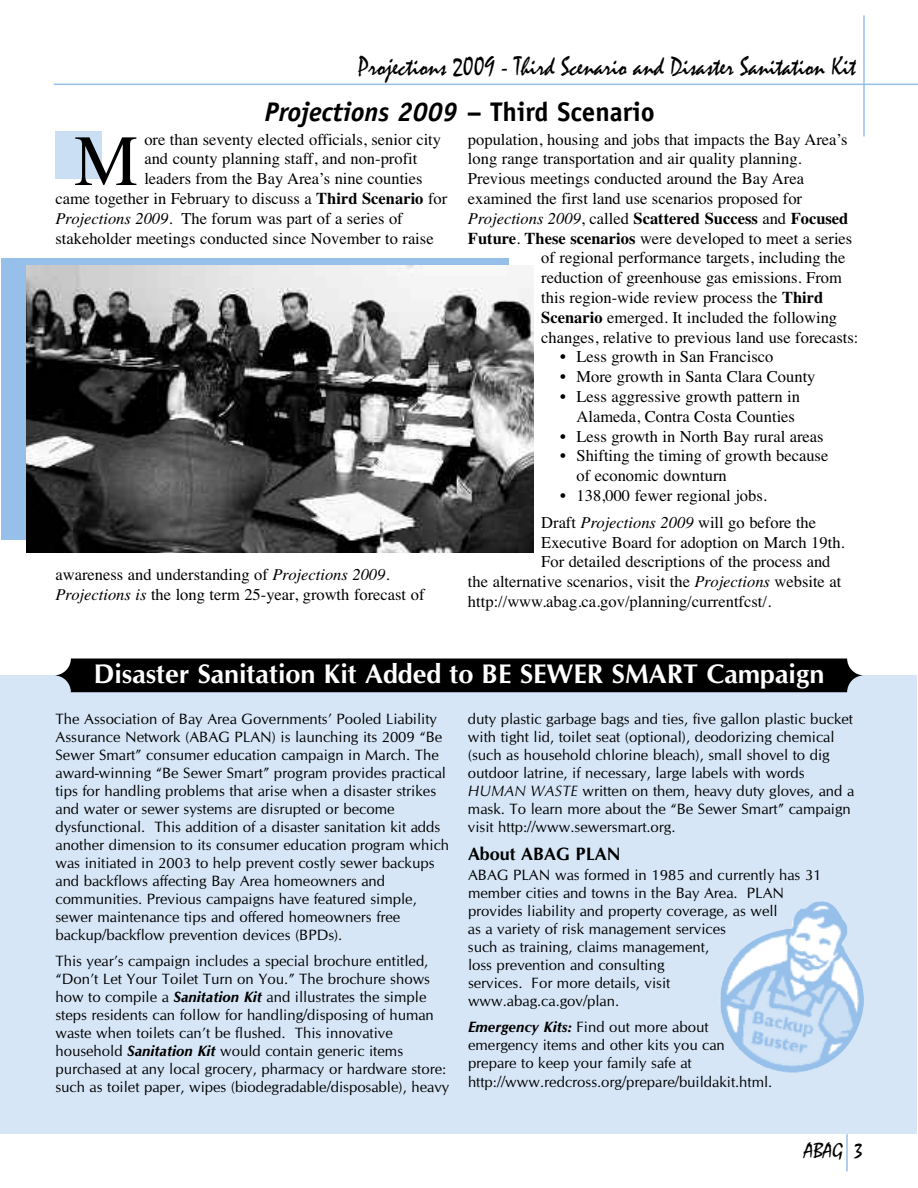
<style>
.page{position:relative;width:918px;height:1188px;background:#fff}
.page>*{position:absolute;margin:0;border:0;box-sizing:border-box;transform-origin:0 0}
.t1{font:72px "Times";color:#000}
.t2{font:27px "Mistral";color:#000;scale:.9 1}
.t3{font:700 27px "CG Omega";color:#fff}
.t4{font:italic 700 27px "Officina Sans";color:#000}
.t5{font:21px "Mistral";color:#000}
.t6{font:700 18px "CG Omega";color:#000}
.t7{font:16.5px/19.8px "Times";color:#000}
.t8{font:700 16.5px "Times";color:#000}
.t9{font:15px/18px "CG Omega";color:#000}
.s1{font-style:normal}
.s2{font-weight:700}
.s3{font-style:italic}
.s4{font-weight:400;font-style:italic}
.s5{font-weight:400}
.s6{font-weight:700;font-style:italic}
</style>
<div class="page">
<hr style="left:54px;top:84px;width:864px;height:1px;background:#96bfe9">
<hr style="left:863px;top:15px;width:2px;height:121px;background:#96bfe9">
<div style="left:56px;top:131px;width:46px;height:48px;background:#cadff4"></div>
<hr style="left:846px;top:1134px;width:2px;height:37px;background:#96bfe9">
<div style="left:1px;top:258px;width:507px;height:281px;background:#96bfe9"></div>
<img style="left:26px;top:265px;width:508px;height:287px">
<div style="left:0;top:676px;width:917px;height:458px;background:#d6e6f7"></div>
<div style="left:54px;top:658px;width:810px;height:34px;background:#000;border-radius:17px"></div>
<img style="left:720px;top:901px;width:144px;height:171px">
<h2 class="t2" style="left:358px;top:50px;width:555px">Projections 2009 - Third Scenario and Disaster Sanitation Kit</h2>
<h2 class="t4" style="left:265px;top:102px;width:392px">Projections 2009 <span class="s1">– Third Scenario</span></h2>
<p class="t7" style="left:144px;top:129px;width:298px">ore than seventy elected officials, senior city</p>
<p class="t7" style="left:144px;top:149px;width:275px">and county planning staff, and non-profit</p>
<p class="t7" style="left:144px;top:169px;width:280px">leaders from the Bay Area’s nine counties</p>
<p class="t7" style="left:56px;top:188px;width:393px">came together in February to discuss a <span class="s2">Third Scenario</span> for</p>
<p class="t7" style="left:56px;top:208px;width:349px"><span class="s3">Projections 2009</span>. The forum was part of a series of</p>
<p class="t7" style="left:55px;top:228px;width:380px">stakeholder meetings conducted since November to raise</p>
<h1 class="t1" style="left:74px;top:118px;width:66px">M</h1>
<p class="t7" style="left:55px;top:565px;width:371px">awareness and understanding of <span class="s3">Projections 2009.<br>Projections is</span> the long term 25-year, growth forecast of</p>
<p class="t7" style="left:468px;top:129px;width:381px">population, housing and jobs that impacts the Bay Area’s</p>
<p class="t7" style="left:468px;top:149px;width:335px">long range transportation and air quality planning.</p>
<p class="t7" style="left:468px;top:169px;width:338px">Previous meetings conducted around the Bay Area</p>
<p class="t7" style="left:468px;top:188px;width:336px">examined the first land use scenarios proposed for</p>
<p class="t8" style="left:468px;top:208px;width:382px"><span class="s4">Projections 2009</span><span class="s5">, called</span> Scattered Success <span class="s5">and</span> Focused</p>
<p class="t7" style="left:468px;top:228px;width:386px"><span class="s2">Future</span>. <span class="s2">These scenarios</span> were developed to meet a series</p>
<p class="t7" style="left:541px;top:248px;width:306px">of regional performance targets, including the</p>
<p class="t7" style="left:541px;top:268px;width:302px">reduction of greenhouse gas emissions. From</p>
<p class="t7" style="left:541px;top:287px;width:284px">this region-wide review process the <span class="s2">Third</span></p>
<p class="t7" style="left:541px;top:307px;width:297px"><span class="s2">Scenario</span> emerged. It included the following</p>
<p class="t7" style="left:541px;top:327px;width:319px">changes, relative to previous land use forecasts:</p>
<p class="t7" style="left:560px;top:347px;width:215px">• Less growth in San Francisco</p>
<p class="t7" style="left:560px;top:367px;width:257px">• More growth in Santa Clara County</p>
<p class="t7" style="left:577px;top:386px;width:225px;text-indent:-16px">• Less aggressive growth pattern in<br>Alameda, Contra Costa Counties</p>
<p class="t7" style="left:560px;top:426px;width:265px">• Less growth in North Bay rural areas</p>
<p class="t7" style="left:577px;top:446px;width:253px;text-indent:-16px">• Shifting the timing of growth because of economic downturn</p>
<p class="t7" style="left:541px;top:482px;width:276px;line-height:26.8px;text-indent:19px">• 138,000 fewer regional jobs.<br>Draft <span class="s3">Projections 2009</span> will go before the</p>
<p class="t7" style="left:541px;top:532px;width:305px">Executive Board for adoption on March 19th.</p>
<p class="t7" style="left:541px;top:552px;width:291px">For detailed descriptions of the process and</p>
<p class="t7" style="left:468px;top:572px;width:375px">the alternative scenarios, visit the <span class="s3">Projections</span> website at</p>
<p class="t7" style="left:468px;top:591px;width:305px">http://www.abag.ca.gov/planning/currentfcst/.</p>
<h2 class="t3" style="left:94px;top:658px;width:732px">Disaster Sanitation Kit Added to BE SEWER SMART Campaign</h2>
<p class="t9" style="left:55px;top:710px;width:395px">The Association of Bay Area Governments’ Pooled Liability Assurance Network (ABAG PLAN) is launching its 2009 “Be Sewer Smart” consumer education campaign in March. The award-winning “Be Sewer Smart” program provides practical tips for handling problems that arise when a disaster strikes and water or sewer systems are disrupted or become dysfunctional. This addition of a disaster sanitation kit adds another dimension to its consumer education program which was initiated in 2003 to help prevent costly sewer backups and backflows affecting Bay Area homeowners and communities. Previous campaigns have featured simple, sewer maintenance tips and offered homeowners free backup/backflow prevention devices (BPDs).</p>
<p class="t9" style="left:55px;top:952px;width:395px">This year’s campaign includes a special brochure entitled, “Don’t Let Your Toilet Turn on You.” The brochure shows how to compile a <span class="s6">Sanitation Kit</span> and illustrates the simple steps residents can follow for handling/disposing of human waste when toilets can’t be flushed. This innovative household <span class="s6">Sanitation Kit</span> would contain generic items purchased at any local grocery, pharmacy or hardware store: such as toilet paper, wipes (biodegradable/disposable), heavy</p>
<p class="t9" style="left:468px;top:710px;width:388px">duty plastic garbage bags and ties, five gallon plastic bucket with tight lid, toilet seat (optional), deodorizing chemical (such as household chlorine bleach), small shovel to dig outdoor latrine, if necessary, large labels with words <span class="s3">HUMAN WASTE</span> written on them, heavy duty gloves, and a mask. To learn more about the “Be Sewer Smart” campaign visit http://www.sewersmart.org.</p>
<p class="t6" style="left:468px;top:844px;width:154px">About ABAG PLAN</p>
<p class="t9" style="left:468px;top:866px;width:355px">ABAG PLAN was formed in 1985 and currently has 31 member cities and towns in the Bay Area. PLAN provides liability and property coverage, as well<br>as a variety of risk management services<br>such as training, claims management,<br>loss prevention and consulting<br>services. For more details, visit www.abag.ca.gov/plan.</p>
<p class="t9" style="left:468px;top:1018px;width:306px;line-height:18.5px"><span class="s6">Emergency Kits:</span> Find out more about emergency items and other kits you can prepare to keep your family safe at http://www.redcross.org/prepare/buildakit.html.</p>
<h3 class="t5" style="left:804px;top:1137px;width:60px">ABAG 3</h3>
</div>
